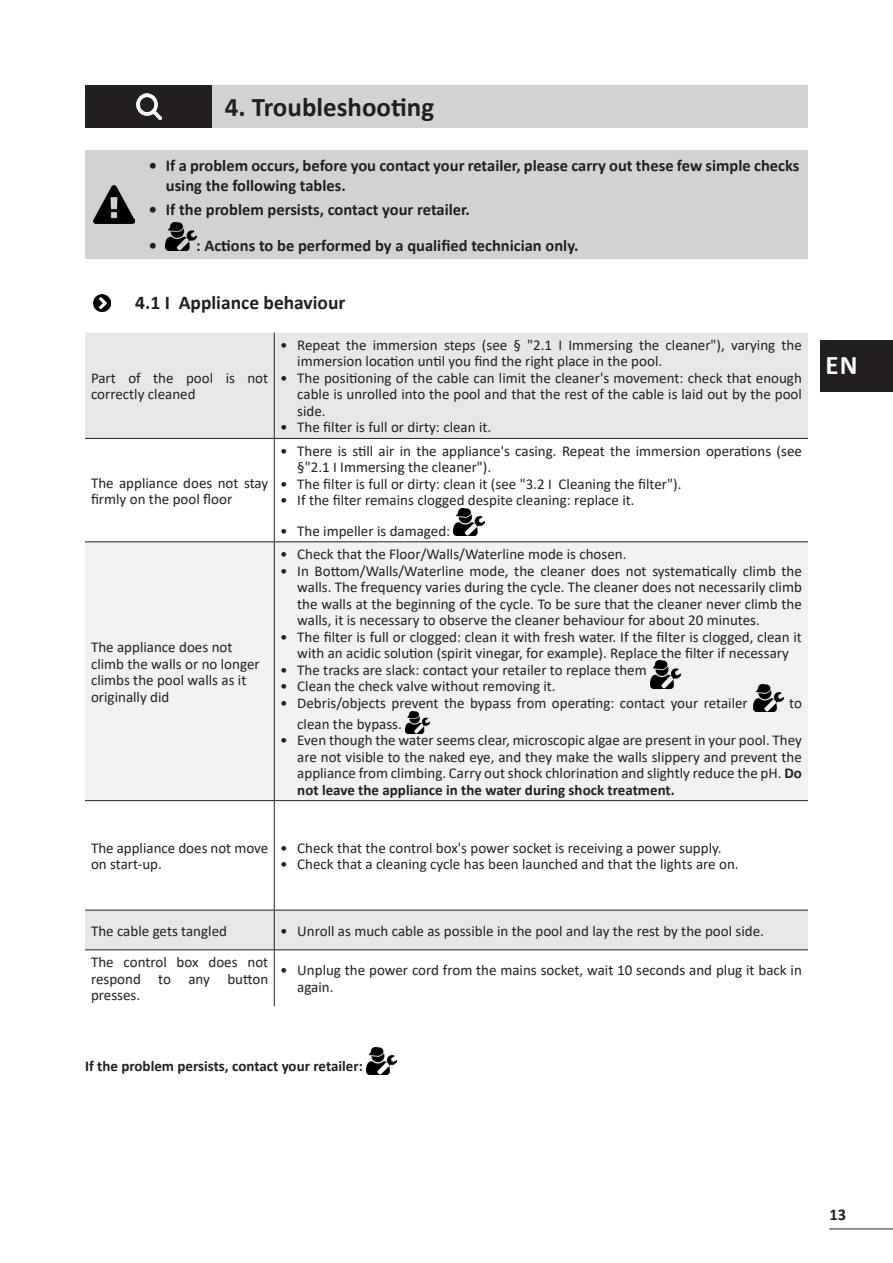
<style>
.page{position:relative;width:893px;height:1263px;background:#fff}
.page>*{position:absolute;margin:0;border:0;box-sizing:border-box;transform-origin:0 0}
.Titre_1{font:700 27px "Calibri";color:#231f20}
.t1{font:700 27px "Calibri";color:#fff}
.Titre_2{font:700 19.5px "Calibri";color:#231f20}
.t2{font:700 16.5px/19.8px "Calibri";color:#231f20}
.Texte_Normal{font:15px/16.5px "Calibri";color:#231f20}
.Texte_Normal-2{font:700 15px "Calibri";color:#231f20}
.s1{font-weight:700}
</style>
<div class="page">
<hr style="left:829px;top:1228px;width:64px;height:1px;background:#231f20">
<div style="left:85px;top:85px;width:128px;height:43px;background:#231f20"></div>
<div style="left:213px;top:85px;width:595px;height:43px;background:#d1d2d4"></div>
<img style="left:136px;top:94px;width:26px;height:25px">
<div style="left:85px;top:151px;width:55px;height:108px;background:#d1d2d4"></div>
<div style="left:140px;top:151px;width:668px;height:108px;background:#d1d2d4"></div>
<img style="left:94px;top:186px;width:41px;height:38px">
<img style="left:166px;top:223px;width:30px;height:27px">
<img style="left:94px;top:295px;width:17px;height:17px">
<div style="left:85px;top:333px;width:723px;height:105px;background:#e6e7e9"></div>
<svg style="left:85px;top:439px;width:723px;height:567px"></svg>
<div style="left:85px;top:542px;width:723px;height:258px;background:#f0f1f2"></div>
<div style="left:85px;top:910px;width:189px;height:40px;background:#e6e7e9"></div>
<hr style="left:274px;top:333px;width:1px;height:105px;background:#231f20">
<hr style="left:85px;top:438px;width:189px;height:1px;background:#231f20">
<hr style="left:274px;top:438px;width:534px;height:1px;background:#231f20">
<hr style="left:274px;top:439px;width:1px;height:102px;background:#231f20">
<hr style="left:85px;top:541px;width:189px;height:1px;background:#231f20">
<hr style="left:274px;top:541px;width:534px;height:1px;background:#231f20">
<hr style="left:274px;top:542px;width:1px;height:258px;background:#231f20">
<hr style="left:85px;top:800px;width:189px;height:1px;background:#231f20">
<hr style="left:274px;top:800px;width:534px;height:1px;background:#231f20">
<hr style="left:274px;top:801px;width:1px;height:109px;background:#231f20">
<hr style="left:85px;top:910px;width:189px;height:1px;background:#231f20">
<hr style="left:274px;top:910px;width:534px;height:1px;background:#231f20">
<hr style="left:274px;top:910px;width:1px;height:39px;background:#231f20">
<hr style="left:85px;top:949px;width:189px;height:1px;background:#231f20">
<hr style="left:274px;top:949px;width:534px;height:1px;background:#231f20">
<hr style="left:274px;top:950px;width:1px;height:56px;background:#231f20">
<img style="left:454px;top:508px;width:30px;height:28px">
<img style="left:650px;top:661px;width:30px;height:27px">
<img style="left:753px;top:684px;width:31px;height:28px">
<img style="left:405px;top:711px;width:25px;height:22px">
<img style="left:366px;top:1047px;width:31px;height:28px">
<div style="left:821px;top:340px;width:72px;height:51px;background:#231f20"></div>
<p class="Titre_1" style="left:225px;top:88px;width:211px">4. Troubleshooting</p>
<p class="t2" style="left:166px;top:156px;width:635px;text-indent:-17px">• If a problem occurs, before you contact your retailer, please carry out these few simple checks using the following tables.</p>
<p class="t2" style="left:149px;top:200px;width:323px">• If the problem persists, contact your retailer.</p>
<p class="t2" style="left:149px;top:235px;width:431px">• : Actions to be performed by a qualified technician only.</p>
<p class="Titre_2" style="left:135px;top:289px;width:212px">4.1 I Appliance behaviour</p>
<p class="Texte_Normal" style="left:91px;top:369px;width:179px">Part of the pool is not correctly cleaned</p>
<p class="Texte_Normal" style="left:91px;top:474px;width:179px">The appliance does not stay firmly on the pool floor</p>
<p class="Texte_Normal" style="left:91px;top:638px;width:170px">The appliance does not climb the walls or no longer climbs the pool walls as it originally did</p>
<p class="Texte_Normal" style="left:297px;top:336px;width:506px;text-indent:-17px">• Repeat the immersion steps (see § "2.1 I Immersing the cleaner"), varying the immersion location until you find the right place in the pool.</p>
<p class="Texte_Normal" style="left:297px;top:369px;width:506px;text-align:justify;text-indent:-17px">• The positioning of the cable can limit the cleaner's movement: check that enough cable is unrolled into the pool and that the rest of the cable is laid out by the pool side.</p>
<p class="Texte_Normal" style="left:280px;top:419px;width:213px">• The filter is full or dirty: clean it.</p>
<p class="Texte_Normal" style="left:297px;top:442px;width:506px;text-indent:-17px">• There is still air in the appliance's casing. Repeat the immersion operations (see §"2.1 I Immersing the cleaner").</p>
<p class="Texte_Normal" style="left:280px;top:475px;width:403px">• The filter is full or dirty: clean it (see "3.2 I Cleaning the filter").</p>
<p class="Texte_Normal" style="left:280px;top:492px;width:356px">• If the filter remains clogged despite cleaning: replace it.</p>
<p class="Texte_Normal" style="left:280px;top:522px;width:172px">• The impeller is damaged:</p>
<p class="Texte_Normal" style="left:280px;top:545px;width:348px">• Check that the Floor/Walls/Waterline mode is chosen.</p>
<p class="Texte_Normal" style="left:297px;top:562px;width:506px;text-align:justify;text-indent:-17px">• In Bottom/Walls/Waterline mode, the cleaner does not systematically climb the walls. The frequency varies during the cycle. The cleaner does not necessarily climb the walls at the beginning of the cycle. To be sure that the cleaner never climb the walls, it is necessary to observe the cleaner behaviour for about 20 minutes.</p>
<p class="Texte_Normal" style="left:280px;top:628px;width:523px;text-align:center">• The filter is full or clogged: clean it with fresh water. If the filter is clogged, clean it with an acidic solution (spirit vinegar, for example). Replace the filter if necessary</p>
<p class="Texte_Normal" style="left:280px;top:661px;width:368px">• The tracks are slack: contact your retailer to replace them</p>
<p class="Texte_Normal" style="left:280px;top:677px;width:277px">• Clean the check valve without removing it.</p>
<p class="Texte_Normal" style="left:280px;top:694px;width:469px">• Debris/objects prevent the bypass from operating: contact your retailer</p>
<p class="Texte_Normal" style="left:789px;top:694px;width:14px">to</p>
<p class="Texte_Normal" style="left:297px;top:715px;width:106px">clean the bypass.</p>
<p class="Texte_Normal" style="left:297px;top:731px;width:506px;text-align:justify;text-indent:-17px">• Even though the water seems clear, microscopic algae are present in your pool. They are not visible to the naked eye, and they make the walls slippery and prevent the appliance from climbing. Carry out shock chlorination and slightly reduce the pH. <span class="s1">Do not leave the appliance in the water during shock treatment.</span></p>
<p class="Texte_Normal" style="left:91px;top:839px;width:179px">The appliance does not move on start-up.</p>
<p class="Texte_Normal" style="left:280px;top:839px;width:443px">• Check that the control box's power socket is receiving a power supply.</p>
<p class="Texte_Normal" style="left:280px;top:856px;width:460px">• Check that a cleaning cycle has been launched and that the lights are on.</p>
<p class="Texte_Normal" style="left:91px;top:922px;width:137px">The cable gets tangled</p>
<p class="Texte_Normal" style="left:280px;top:922px;width:485px">• Unroll as much cable as possible in the pool and lay the rest by the pool side.</p>
<p class="Texte_Normal" style="left:91px;top:953px;width:179px;text-align:justify">The control box does not respond to any button presses.</p>
<p class="Texte_Normal" style="left:297px;top:962px;width:506px;text-indent:-17px">• Unplug the power cord from the mains socket, wait 10 seconds and plug it back in again.</p>
<p class="Texte_Normal-2" style="left:85px;top:1055px;width:279px">If the problem persists, contact your retailer:</p>
<h1 class="t1" style="left:825px;top:346px;width:34px">EN</h1>
<p class="t2" style="left:829px;top:1205px;width:18px">13</p>
</div>
